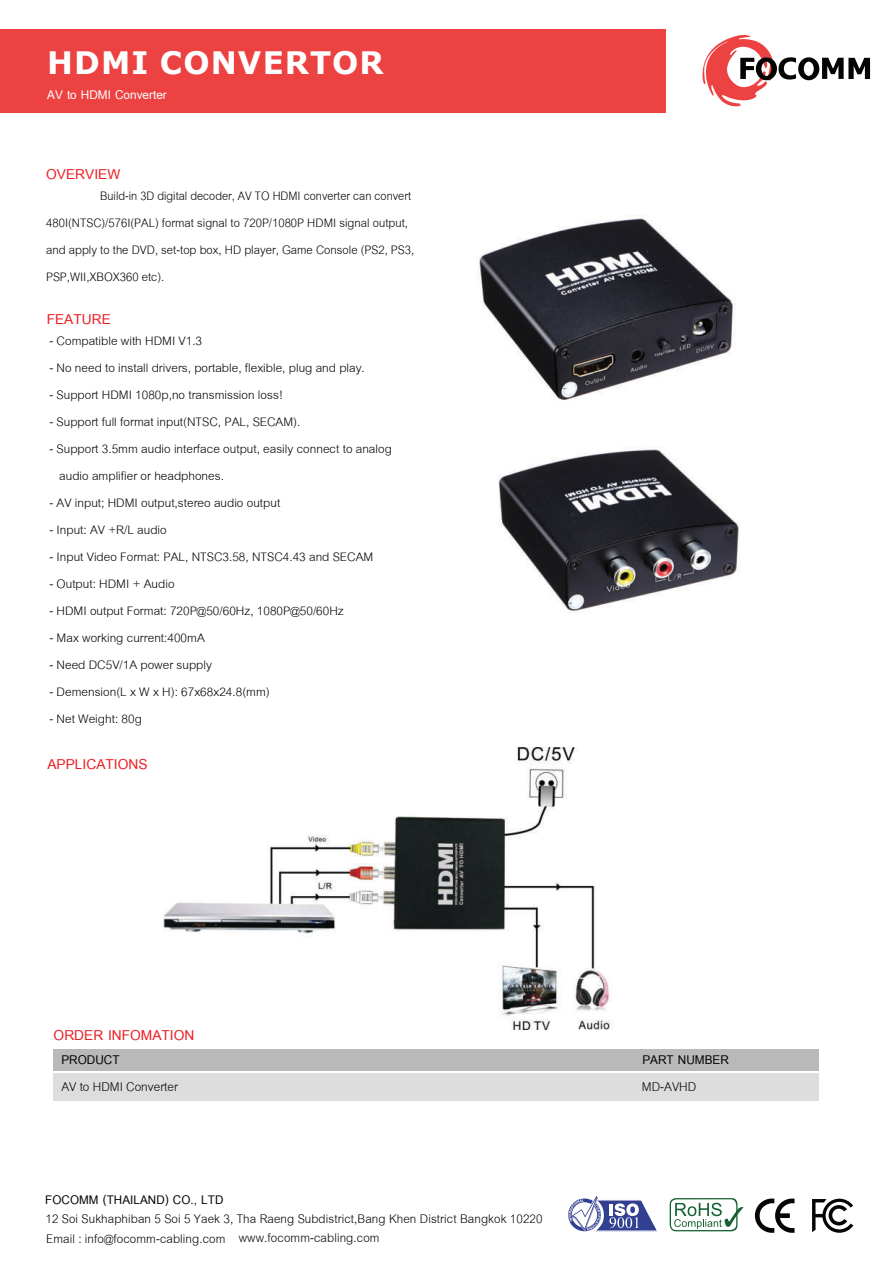
<style>
.page{position:relative;width:893px;height:1263px;background:#fff}
.page>*{position:absolute;margin:0;border:0;box-sizing:border-box;transform-origin:0 0}
.t1{font:700 30.9px "Verdana";letter-spacing:.035em;color:#fff}
.t2{font:700 21px "Cordia New";color:#ed1d23}
.t3{font:18.6px "Cordia New";color:#040503}
.t4{font:700 18.6px "Cordia New";color:#fff}
.t5{font:700 18.6px "Cordia New";color:#040503}
.t6{font:18.3px/19.5px "Cordia New";letter-spacing:.005em;color:#040503}
.t7{font:700 18.3px "Cordia New";letter-spacing:.005em;color:#040503}
.t8{font:18px/27px "Cordia New";color:#040503}
.t9{font:18px/27px "Cordia New";color:#040503;scale:.93 1}
</style>
<div class="page">
<div style="left:0;top:29px;width:666px;height:83px;background:#ec4342"></div>
<svg style="left:702px;top:35px;width:168px;height:72px"></svg>
<div style="left:54px;top:1049px;width:765px;height:21px;background:#bab9b9"></div>
<div style="left:54px;top:1073px;width:765px;height:27px;background:#ddd"></div>
<svg style="left:568px;top:1196px;width:89px;height:36px"></svg>
<svg style="left:670px;top:1198px;width:73px;height:33px"></svg>
<svg style="left:755px;top:1198px;width:39px;height:35px"></svg>
<svg style="left:812px;top:1199px;width:41px;height:34px"></svg>
<img style="left:499px;top:449px;width:241px;height:164px">
<svg style="left:571px;top:511px;width:10px;height:6px"></svg>
<img style="left:477px;top:217px;width:258px;height:184px">
<svg style="left:639px;top:246px;width:9px;height:9px"></svg>
<img style="left:163px;top:747px;width:450px;height:282px">
<div style="left:435px;top:837px;width:7px;height:6px;background:#1c2021"></div>
<h1 class="t1" style="left:47px;top:45px;width:338px">HDMI CONVERTOR</h1>
<p class="t4" style="left:47px;top:82px;width:121px">AV to HDMI Converter</p>
<p class="t2" style="left:46px;top:159px;width:76px">OVERVIEW</p>
<p class="t9" style="left:46px;top:181px;width:397px;text-indent:54px">Build-in 3D digital decoder, AV TO HDMI converter can convert 480I(NTSC)/576I(PAL) format signal to 720P/1080P HDMI signal output, and apply to the DVD, set-top box, HD player, Game Console (PS2, PS3, PSP,WII,XBOX360 etc).</p>
<p class="t2" style="left:47px;top:304px;width:66px">FEATURE</p>
<p class="t8" style="left:49px;top:326px;width:154px">- Compatible with HDMI V1.3</p>
<p class="t8" style="left:49px;top:353px;width:317px">- No need to install drivers, portable, flexible, plug and play.</p>
<p class="t8" style="left:49px;top:380px;width:235px">- Support HDMI 1080p,no transmission loss!</p>
<p class="t8" style="left:49px;top:407px;width:253px">- Support full format input(NTSC, PAL, SECAM).</p>
<p class="t8" style="left:59px;top:434px;width:334px;text-indent:-10px">- Support 3.5mm audio interface output, easily connect to analog audio amplifier or headphones.</p>
<p class="t8" style="left:49px;top:488px;width:232px">- AV input; HDMI output,stereo audio output</p>
<p class="t8" style="left:49px;top:515px;width:119px">- Input: AV +R/L audio</p>
<p class="t8" style="left:49px;top:542px;width:325px">- Input Video Format: PAL, NTSC3.58, NTSC4.43 and SECAM</p>
<p class="t8" style="left:49px;top:569px;width:127px">- Output: HDMI + Audio</p>
<p class="t8" style="left:49px;top:596px;width:296px">- HDMI output Format: 720P@50/60Hz, 1080P@50/60Hz</p>
<p class="t8" style="left:49px;top:623px;width:157px">- Max working current:400mA</p>
<p class="t8" style="left:49px;top:650px;width:164px">- Need DC5V/1A power supply</p>
<p class="t8" style="left:49px;top:677px;width:222px">- Demension(L x W x H): 67x68x24.8(mm)</p>
<p class="t8" style="left:49px;top:704px;width:94px">- Net Weight: 80g</p>
<p class="t2" style="left:47px;top:750px;width:102px">APPLICATIONS</p>
<p class="t2" style="left:54px;top:1020px;width:142px">ORDER INFOMATION</p>
<p class="t5" style="left:61px;top:1047px;width:60px">PRODUCT</p>
<p class="t5" style="left:642px;top:1047px;width:88px">PART NUMBER</p>
<p class="t3" style="left:642px;top:1074px;width:56px">MD-AVHD</p>
<p class="t3" style="left:61px;top:1074px;width:118px">AV to HDMI Converter</p>
<p class="t7" style="left:45px;top:1187px;width:180px">FOCOMM (THAILAND) CO., LTD</p>
<p class="t6" style="left:45px;top:1207px;width:499px">12 Soi Sukhaphiban 5 Soi 5 Yaek 3, Tha Raeng Subdistrict,Bang Khen District Bangkok 10220<br>Email : info@focomm-cabling.com</p>
<p class="t6" style="left:239px;top:1226px;width:142px">www.focomm-cabling.com</p>
</div>
